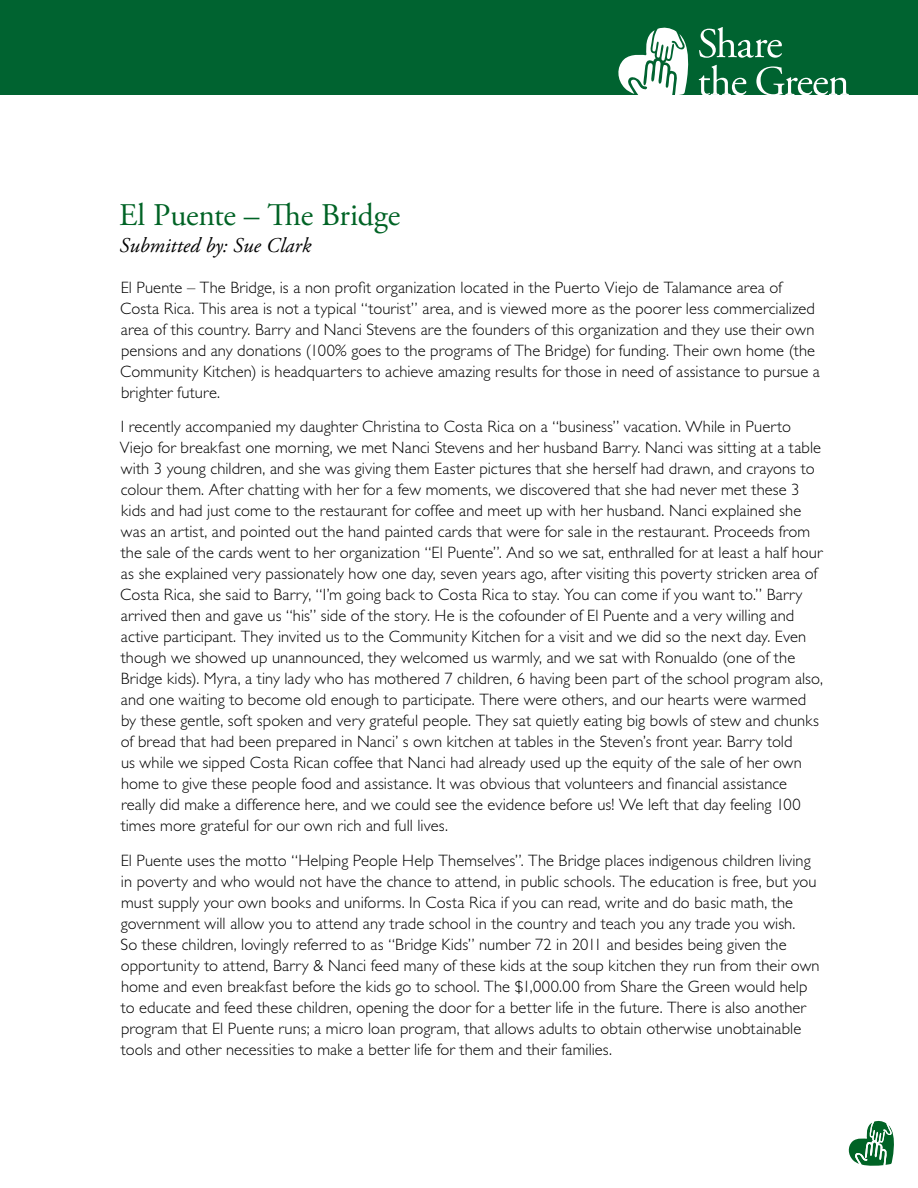
<style>
.page{position:relative;width:918px;height:1188px;background:#fff}
.page>*{position:absolute;margin:0;border:0;box-sizing:border-box;transform-origin:0 0}
.t1{font:31.5px "Adobe Garamond Pro";letter-spacing:-.01em;color:#006325}
.t2{font:italic 21px "Adobe Garamond Pro";letter-spacing:.005em;color:#000}
.t3{font:300 16.5px/21px "Gill Sans Std";letter-spacing:.005em;color:#000}
</style>
<div class="page">
<div style="left:0;top:0;width:918px;height:94px;background:#006330"></div>
<svg style="left:849px;top:1120px;width:45px;height:46px"></svg>
<svg style="left:618px;top:27px;width:231px;height:68px"></svg>
<h1 class="t1" style="left:119px;top:196px;width:283px">El Puente – The Bridge</h1>
<p class="t2" style="left:120px;top:232px;width:193px">Submitted by: Sue Clark</p>
<p class="t3" style="left:120px;top:277px;width:701px">El Puente – The Bridge, is a non profit organization located in the Puerto Viejo de Talamance area of Costa Rica. This area is not a typical “tourist” area, and is viewed more as the poorer less commercialized area of this country. Barry and Nanci Stevens are the founders of this organization and they use their own pensions and any donations (100% goes to the programs of The Bridge) for funding. Their own home (the Community Kitchen) is headquarters to achieve amazing results for those in need of assistance to pursue a brighter future.</p>
<p class="t3" style="left:120px;top:416px;width:705px">I recently accompanied my daughter Christina to Costa Rica on a “business” vacation. While in Puerto Viejo for breakfast one morning, we met Nanci Stevens and her husband Barry. Nanci was sitting at a table with 3 young children, and she was giving them Easter pictures that she herself had drawn, and crayons to colour them. After chatting with her for a few moments, we discovered that she had never met these 3 kids and had just come to the restaurant for coffee and meet up with her husband. Nanci explained she was an artist, and pointed out the hand painted cards that were for sale in the restaurant. Proceeds from the sale of the cards went to her organization “El Puente”. And so we sat, enthralled for at least a half hour as she explained very passionately how one day, seven years ago, after visiting this poverty stricken area of Costa Rica, she said to Barry, “I’m going back to Costa Rica to stay. You can come if you want to.” Barry arrived then and gave us “his” side of the story. He is the cofounder of El Puente and a very willing and active participant. They invited us to the Community Kitchen for a visit and we did so the next day. Even though we showed up unannounced, they welcomed us warmly, and we sat with Ronualdo (one of the Bridge kids). Myra, a tiny lady who has mothered 7 children, 6 having been part of the school program also, and one waiting to become old enough to participate. There were others, and our hearts were warmed by these gentle, soft spoken and very grateful people. They sat quietly eating big bowls of stew and chunks of bread that had been prepared in Nanci’ s own kitchen at tables in the Steven’s front year. Barry told<br>us while we sipped Costa Rican coffee that Nanci had already used up the equity of the sale of her own home to give these people food and assistance. It was obvious that volunteers and financial assistance really did make a difference here, and we could see the evidence before us! We left that day feeling 100 times more grateful for our own rich and full lives.</p>
<p class="t3" style="left:120px;top:850px;width:701px">El Puente uses the motto “Helping People Help Themselves”. The Bridge places indigenous children living in poverty and who would not have the chance to attend, in public schools. The education is free, but you must supply your own books and uniforms. In Costa Rica if you can read, write and do basic math, the government will allow you to attend any trade school in the country and teach you any trade you wish.<br>So these children, lovingly referred to as “Bridge Kids” number 72 in 2011 and besides being given the opportunity to attend, Barry &amp; Nanci feed many of these kids at the soup kitchen they run from their own home and even breakfast before the kids go to school. The $1,000.00 from Share the Green would help to educate and feed these children, opening the door for a better life in the future. There is also another program that El Puente runs; a micro loan program, that allows adults to obtain otherwise unobtainable tools and other necessities to make a better life for them and their families.</p>
</div>
